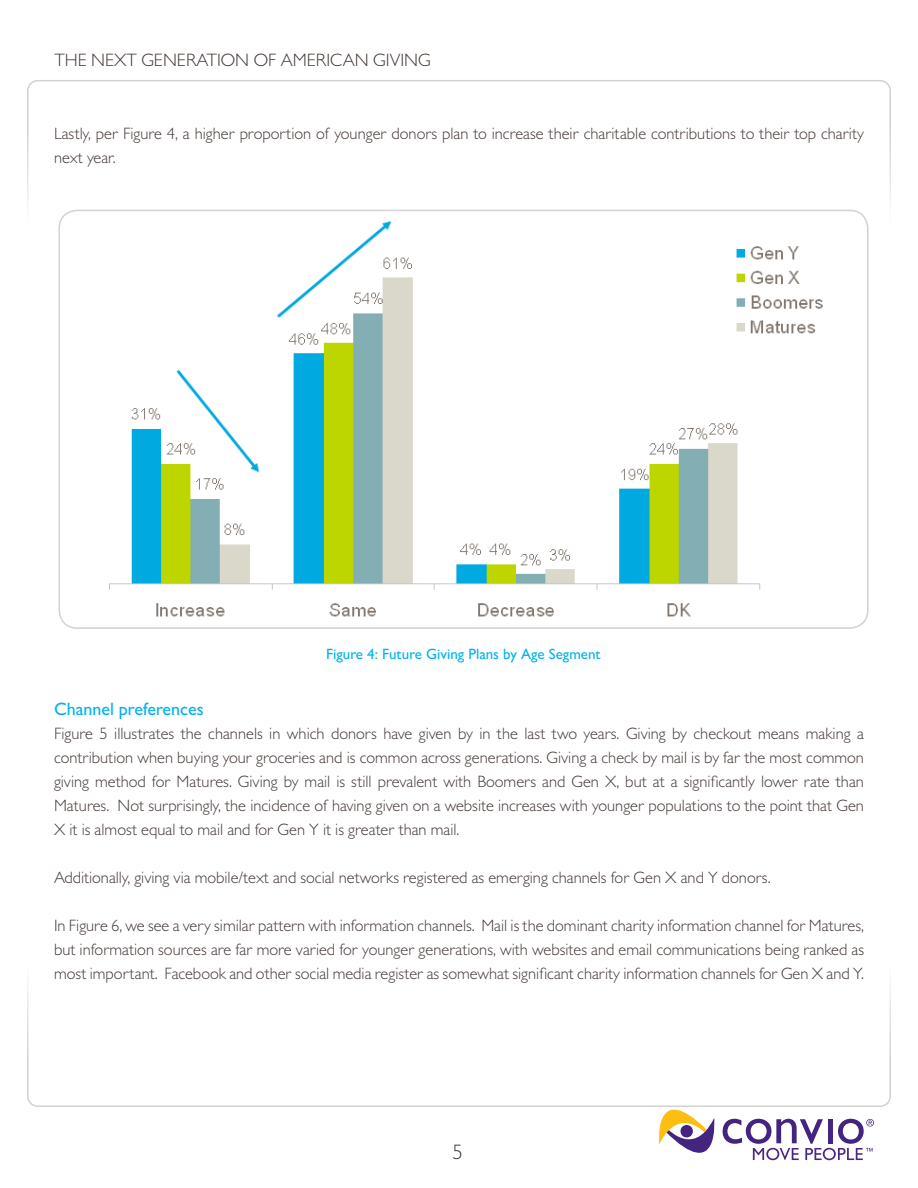
<style>
.page{position:relative;width:918px;height:1188px;background:#fff}
.page>*{position:absolute;margin:0;border:0;box-sizing:border-box;transform-origin:0 0}
.t1{font:300 21px "Gill Sans MT Pro";color:#453a37}
.t2{font:300 18px "Gill Sans MT Pro";color:#453a37}
.subhead{font:500 18px "Gill Sans MT Pro";color:#00b3ee}
.body_copy{font:300 16.5px/24px "Gill Sans MT Pro";color:#453a37;text-align:justify}
.t3{font:500 15px "Gill Sans MT Pro";color:#00b3ee}
</style>
<div class="page">
<svg style="left:27px;top:80px;width:864px;height:192px"></svg>
<svg style="left:27px;top:982px;width:864px;height:125px"></svg>
<svg style="left:653px;top:1077px;width:221px;height:84px"></svg>
<div style="left:59px;top:210px;width:809px;height:418px;background:#fff;border-radius:18px"></div>
<div style="left:58px;top:210px;width:810px;height:419px;border:2px solid #d1d2d4;border-radius:18px"></div>
<img style="left:109px;top:220px;width:714px;height:397px">
<p class="t2" style="left:54px;top:49px;width:378px">THE NEXT GENERATION OF AMERICAN GIVING</p>
<p class="body_copy" style="left:54px;top:121px;width:811px">Lastly, per Figure 4, a higher proportion of younger donors plan to increase their charitable contributions to their top charity next year.</p>
<p class="t3" style="left:326px;top:645px;width:276px">Figure 4: Future Giving Plans by Age Segment</p>
<p class="subhead" style="left:54px;top:698px;width:151px">Channel preferences</p>
<p class="body_copy" style="left:54px;top:721px;width:812px">Figure 5 illustrates the channels in which donors have given by in the last two years. Giving by checkout means making a contribution when buying your groceries and is common across generations. Giving a check by mail is by far the most common giving method for Matures. Giving by mail is still prevalent with Boomers and Gen X, but at a significantly lower rate than Matures. Not surprisingly, the incidence of having given on a website increases with younger populations to the point that Gen X it is almost equal to mail and for Gen Y it is greater than mail.</p>
<p class="body_copy" style="left:54px;top:865px;width:718px">Additionally, giving via mobile/text and social networks registered as emerging channels for Gen X and Y donors.</p>
<p class="body_copy" style="left:54px;top:913px;width:812px">In Figure 6, we see a very similar pattern with information channels. Mail is the dominant charity information channel for Matures, but information sources are far more varied for younger generations, with websites and email communications being ranked as most important. Facebook and other social media register as somewhat significant charity information channels for Gen X and Y.</p>
<p class="t1" style="left:452px;top:1140px;width:12px">5</p>
</div>
